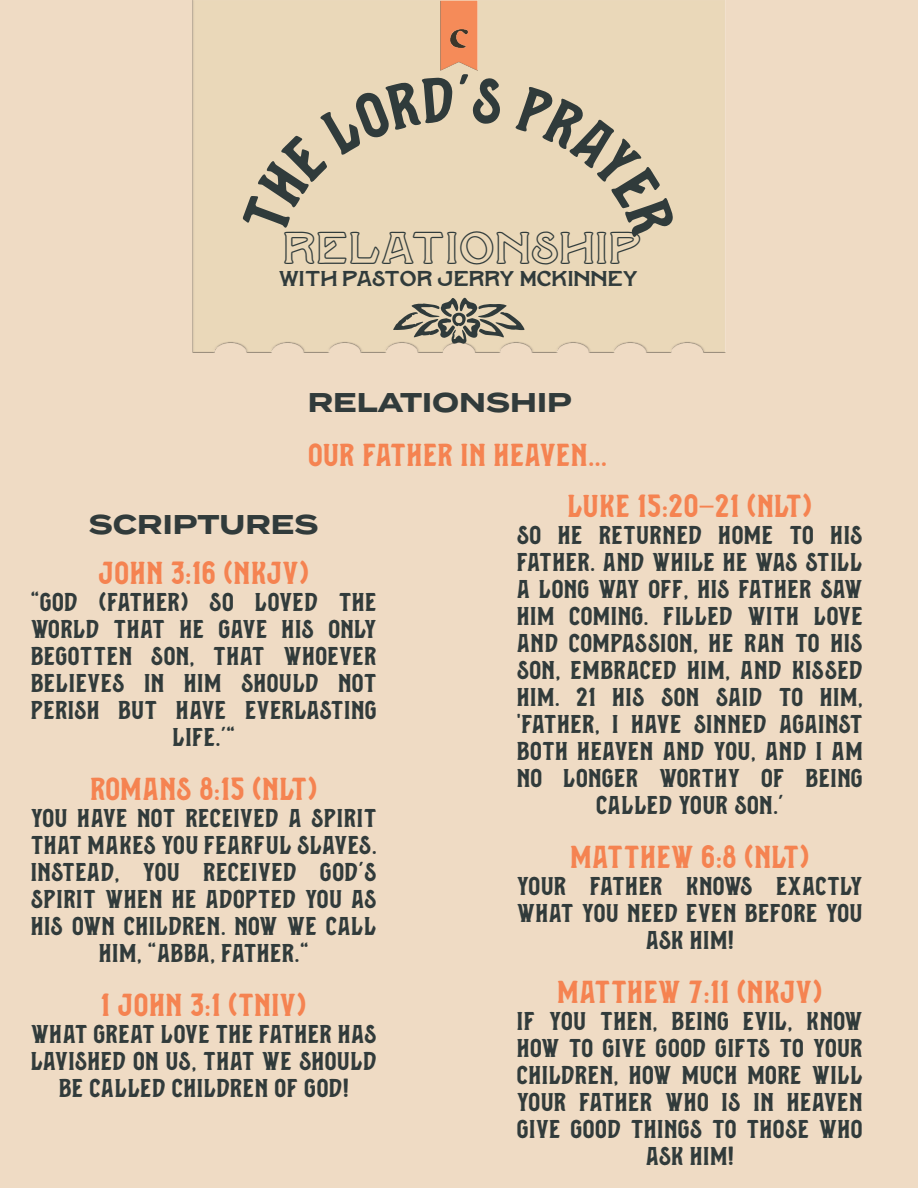
<style>
.page{position:relative;width:918px;height:1188px;background:#efdbc4}
.page>*{position:absolute;margin:0;border:0;box-sizing:border-box;transform-origin:0 0}
.t1{font:43.8px "El Camino Caps Outline";letter-spacing:-.01em;color:#303b3b}
.t2{font:31.5px "El Camino";letter-spacing:-.015em;color:#f58351}
.t3{font:700 27.15px "Termina";color:#313b3b}
.t4{font:25.5px/27px "El Camino";letter-spacing:-.015em;color:#313b3b;text-align:center}
.t5{font:21.3px "El Camino Caps";letter-spacing:-.02em;color:#303b3b}
.s1{font-family:"Myriad Pro"}
</style>
<div class="page">
<img style="left:441px;top:0;width:36px;height:71px">
<img style="left:450px;top:30px;width:18px;height:17px">
<svg style="left:393px;top:297px;width:132px;height:47px"></svg>
<div style="left:242px;top:74px;width:262px;height:162px;background:#ead8b9"></div>
<div style="left:514px;top:85px;width:162px;height:153px;background:#ead8b9"></div>
<h1 class="t1" style="left:282px;top:221px;width:361px">RELATIONSHIP</h1>
<p class="t5" style="left:278px;top:266px;width:361px">WITH PASTOR JERRY MCKINNEY</p>
<p class="t3" style="left:308px;top:382px;width:266px">RELATIONSHIP</p>
<p class="t2" style="left:308px;top:436px;width:301px">OUR FATHER IN HEAVEN...</p>
<p class="t3" style="left:89px;top:505px;width:231px">SCRIPTURES</p>
<p class="t2" style="left:98px;top:554px;width:213px">JOHN 3:16 (NKJV)</p>
<p class="t4" style="left:30px;top:588px;width:348px">"GOD (FATHER) SO LOVED THE<br>WORLD THAT HE GAVE HIS ONLY<br>BEGOTTEN SON, THAT WHOEVER<br>BELIEVES IN HIM SHOULD NOT<br>PERISH BUT HAVE EVERLASTING<br>LIFE.’"</p>
<p class="t2" style="left:90px;top:770px;width:229px">ROMANS 8:15 (NLT)</p>
<p class="t4" style="left:30px;top:804px;width:348px">YOU HAVE NOT RECEIVED A SPIRIT<br>THAT MAKES YOU FEARFUL SLAVES.<br>INSTEAD, YOU RECEIVED GOD’S<br>SPIRIT WHEN HE ADOPTED YOU AS<br>HIS OWN CHILDREN. NOW WE CALL<br>HIM, "ABBA, FATHER."</p>
<p class="t2" style="left:101px;top:986px;width:208px">1 JOHN 3:1 (TNIV)</p>
<p class="t4" style="left:30px;top:1020px;width:348px">WHAT GREAT LOVE THE FATHER HAS<br>LAVISHED ON US, THAT WE SHOULD<br>BE CALLED CHILDREN OF GOD!</p>
<p class="t2" style="left:567px;top:487px;width:247px">LUKE 15:20<span class="s1">–</span>21 (NLT)</p>
<p class="t4" style="left:516px;top:521px;width:348px">SO HE RETURNED HOME TO HIS<br>FATHER. AND WHILE HE WAS STILL<br>A LONG WAY OFF, HIS FATHER SAW<br>HIM COMING. FILLED WITH LOVE<br>AND COMPASSION, HE RAN TO HIS<br>SON, EMBRACED HIM, AND KISSED<br>HIM. 21 HIS SON SAID TO HIM, 'FATHER, I HAVE SINNED AGAINST<br>BOTH HEAVEN AND YOU, AND I AM<br>NO LONGER WORTHY OF BEING<br>CALLED YOUR SON.’</p>
<p class="t2" style="left:570px;top:838px;width:242px">MATTHEW 6:8 (NLT)</p>
<p class="t4" style="left:516px;top:872px;width:348px">YOUR FATHER KNOWS EXACTLY<br>WHAT YOU NEED EVEN BEFORE YOU<br>ASK HIM!</p>
<p class="t2" style="left:557px;top:973px;width:267px">MATTHEW 7:11 (NKJV)</p>
<p class="t4" style="left:516px;top:1007px;width:348px">IF YOU THEN, BEING EVIL, KNOW<br>HOW TO GIVE GOOD GIFTS TO YOUR<br>CHILDREN, HOW MUCH MORE WILL<br>YOUR FATHER WHO IS IN HEAVEN<br>GIVE GOOD THINGS TO THOSE WHO<br>ASK HIM!</p>
</div>
